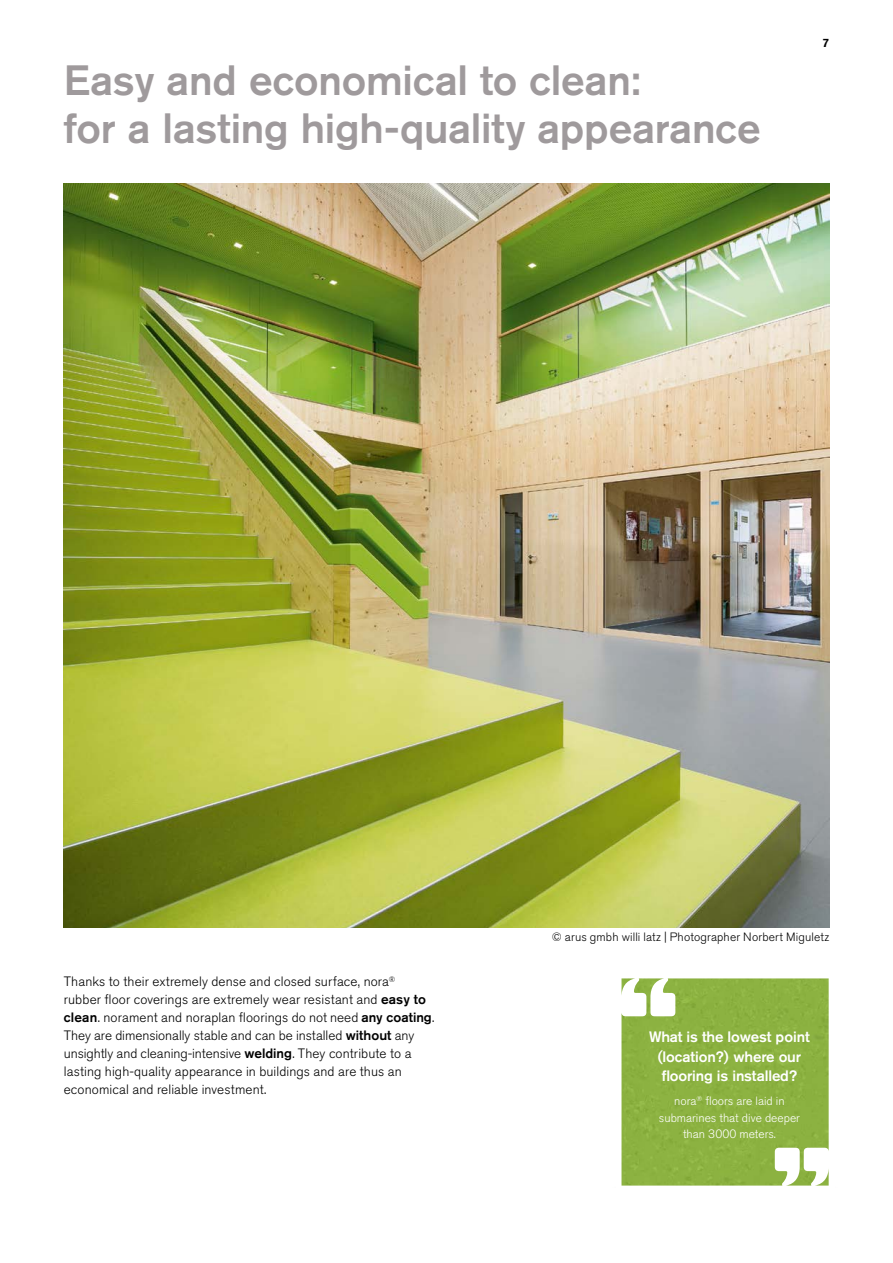
<style>
.page{position:relative;width:893px;height:1263px;background:#fff}
.page>*{position:absolute;margin:0;border:0;box-sizing:border-box;transform-origin:0 0}
.t1{font:500 42px/48px "Akzidenz Grotesk Pro";letter-spacing:-.005em;color:#9f9a9c}
.t2{font:500 15px/19.5px "Akzidenz Grotesk Pro";letter-spacing:-.01em;color:#fff;text-align:center}
.t3{font:300 13.5px/18px "Akzidenz Grotesk Pro";letter-spacing:.005em;color:#000}
.t4{font:300 12px/16.5px "Akzidenz Grotesk Pro";color:#fff;text-align:center}
.t5{font:300 12px "Akzidenz Grotesk Pro";letter-spacing:.015em;color:#000}
.t6{font:500 12px "Akzidenz Grotesk Pro";color:#000}
.s1{font-weight:500}
</style>
<div class="page">
<img style="left:64px;top:184px;width:765px;height:744px">
<img style="left:621px;top:978px;width:208px;height:207px">
<h1 class="t1" style="left:64px;top:56px;width:698px">Easy and economical to clean:<br>for a lasting high-quality appearance</h1>
<p class="t6" style="left:822px;top:35px;width:8px">7</p>
<p class="t3" style="left:64px;top:972px;width:372px">Thanks to their extremely dense and closed surface, nora<sup>® </sup>rubber floor coverings are extremely wear resistant and <span class="s1">easy to clean</span>. norament and noraplan floorings do not need <span class="s1">any coating</span>.<br>They are dimensionally stable and can be installed <span class="s1">without</span> any unsightly and cleaning-intensive <span class="s1">welding</span>. They contribute to a lasting high-quality appearance in buildings and are thus an economical and reliable investment.</p>
<p class="t5" style="left:552px;top:929px;width:279px">© arus gmbh willi latz | Photographer Norbert Miguletz</p>
<p class="t2" style="left:649px;top:1027px;width:162px">What is the lowest point (location?) where our flooring is installed?</p>
<p class="t4" style="left:659px;top:1093px;width:143px">nora<sup>®</sup> floors are laid in submarines that dive deeper than 3000 meters.</p>
</div>
